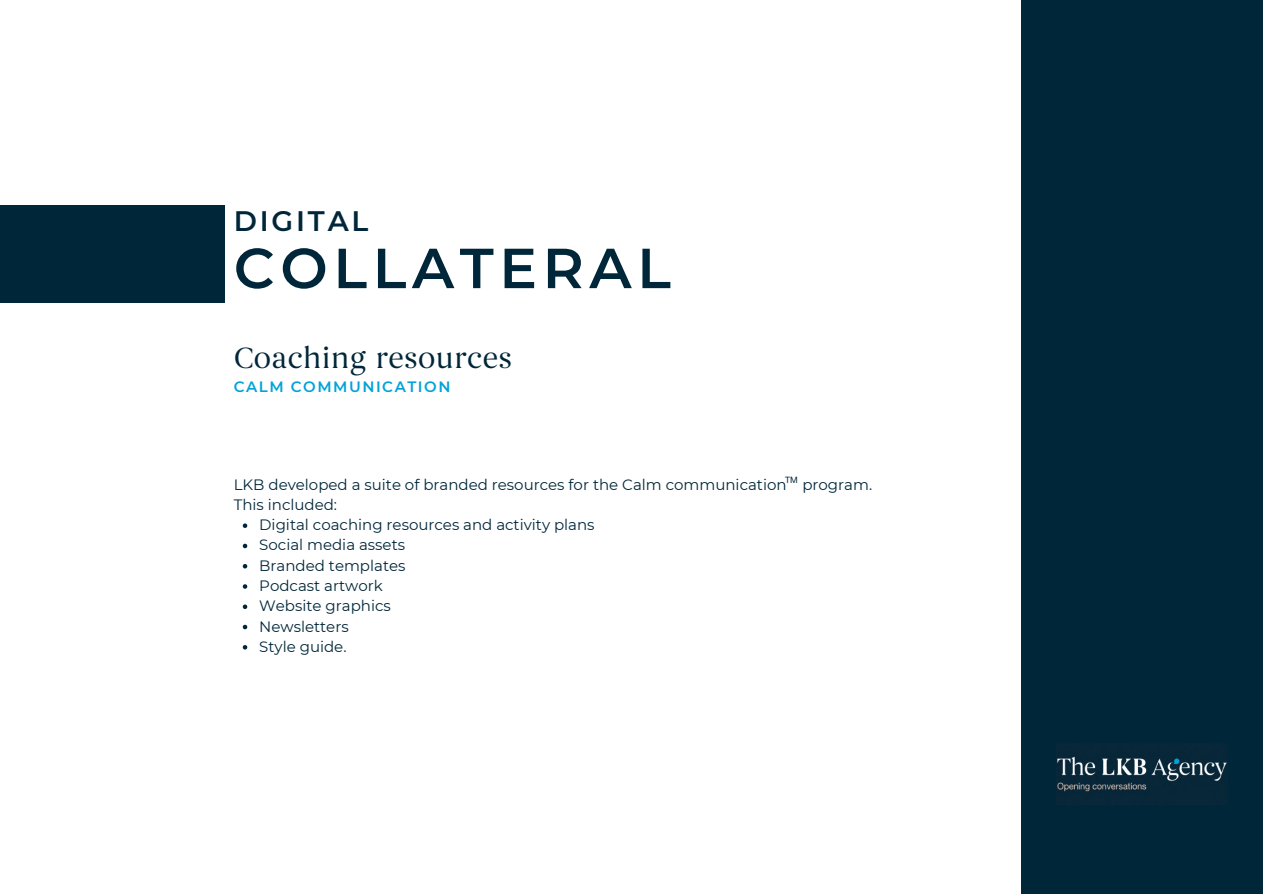
<style>
.page{position:relative;width:1263px;height:894px;background:#fff}
.page>*{position:absolute;margin:0;border:0;box-sizing:border-box;transform-origin:0 0}
.t1{font:600 56.25px "Montserrat";letter-spacing:.1em;color:#002739}
.t2{font:30px "Begum";color:#002739}
.t3{font:600 28.2px "Montserrat";letter-spacing:.1em;color:#002739}
.t4{font:15px/20.2px "Montserrat";color:#002739}
.t5{font:600 15px "Montserrat";letter-spacing:.1em;color:#00a3d8}
.t6{font:8.85px "Helvetica Neue LT Std";color:#002739}
</style>
<div class="page">
<div style="left:0;top:205px;width:224px;height:97px;background:#002739"></div>
<div style="left:1021px;top:0;width:242px;height:893px;background:#002739"></div>
<img style="left:1057px;top:754px;width:170px;height:38px">
<svg style="left:243px;top:523px;width:4px;height:5px"></svg>
<svg style="left:243px;top:543px;width:4px;height:5px"></svg>
<svg style="left:243px;top:564px;width:4px;height:4px"></svg>
<svg style="left:243px;top:584px;width:4px;height:4px"></svg>
<svg style="left:243px;top:604px;width:4px;height:5px"></svg>
<svg style="left:243px;top:624px;width:4px;height:5px"></svg>
<svg style="left:243px;top:645px;width:4px;height:4px"></svg>
<h3 class="t3" style="left:234px;top:203px;width:136px">DIGITAL</h3>
<h3 class="t1" style="left:234px;top:233px;width:439px">COLLATERAL</h3>
<p class="t2" style="left:234px;top:346px;width:280px">Coaching resources</p>
<h2 class="t5" style="left:234px;top:377px;width:218px">CALM COMMUNICATION</h2>
<p class="t6" style="left:785px;top:476px;width:14px">TM</p>
<h4 class="t4" style="left:234px;top:474px;width:640px">LKB developed a suite of branded resources for the Calm communication program.<br>This included:</h4>
<p class="t4" style="left:259px;top:514px;width:337px">Digital coaching resources and activity plans</p>
<p class="t4" style="left:259px;top:535px;width:147px">Social media assets</p>
<p class="t4" style="left:259px;top:555px;width:148px">Branded templates</p>
<p class="t4" style="left:259px;top:575px;width:125px">Podcast artwork</p>
<p class="t4" style="left:259px;top:595px;width:133px">Website graphics</p>
<p class="t4" style="left:259px;top:616px;width:91px">Newsletters</p>
<p class="t4" style="left:259px;top:636px;width:89px">Style guide.</p>
</div>
